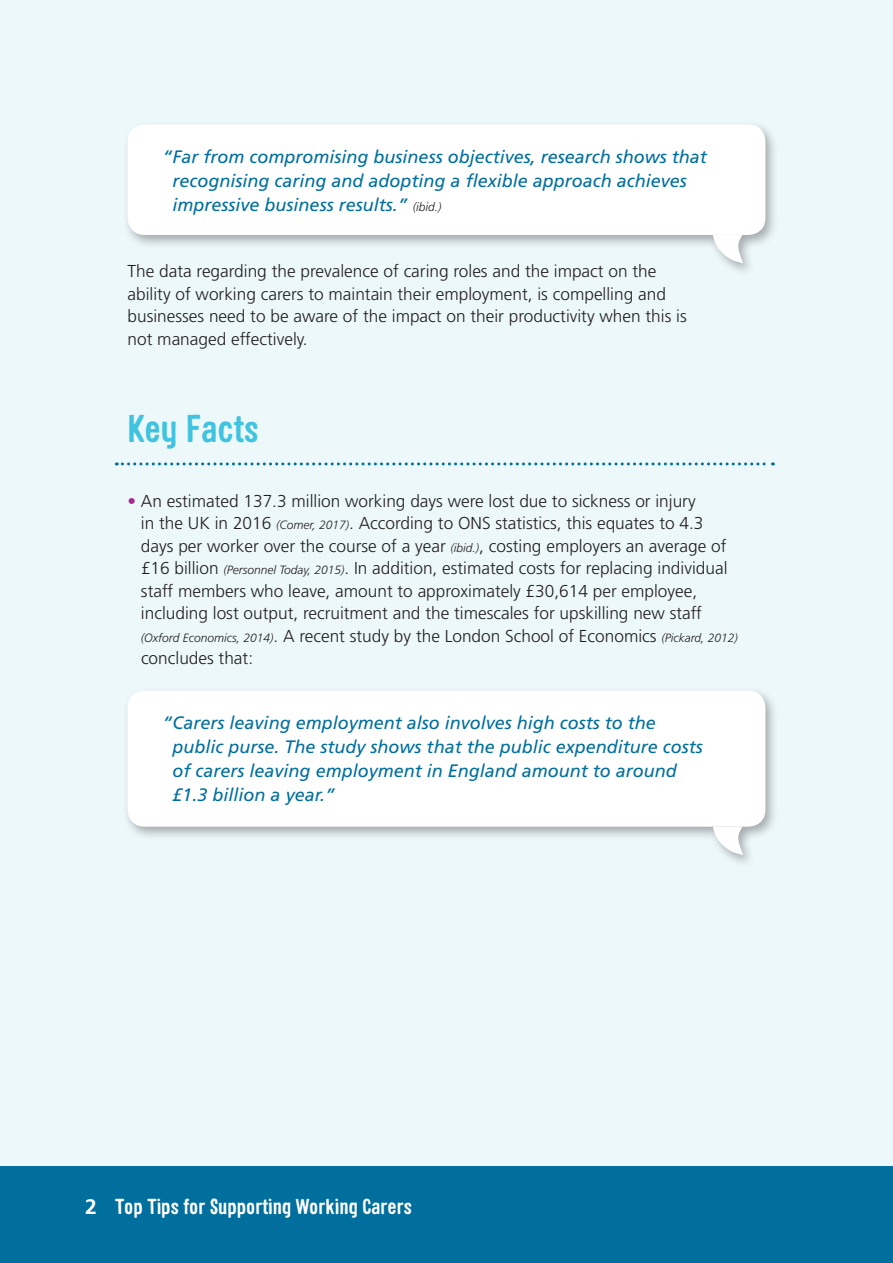
<style>
.page{position:relative;width:893px;height:1263px;background:#fff}
.page>*{position:absolute;margin:0;border:0;box-sizing:border-box;transform-origin:0 0}
.Heading1{font:700 37.5px "Sini";color:#40c3de}
.t1{font:700 21px "Sini";color:#fff}
.Body{font:italic 18px/24px "Frutiger";color:#006f9e}
.Body-2{font:300 17.25px/22.5px "Frutiger";color:#231f20}
.s1{font-weight:300;font-size:12px;color:#231f20}
.s2{color:#a62b91}
.s3{font-style:italic;font-size:12px}
.s4{font-family:"Frutiger"}
</style>
<div class="page">
<div style="left:0;top:1165px;width:893px;height:98px;background:#006f9e"></div>
<div style="left:0;top:0;width:893px;height:1165px;background:#edf8fb"></div>
<div style="left:123px;top:687px;width:656px;height:182px;background:#231f20;opacity:.35"></div>
<div style="left:128px;top:691px;width:637px;height:136px;background:#fff;border-radius:17px"></div>
<svg style="left:713px;top:827px;width:30px;height:28px"></svg>
<div style="left:123px;top:120px;width:656px;height:156px;background:#231f20;opacity:.35"></div>
<div style="left:128px;top:124px;width:637px;height:111px;background:#fff;border-radius:17px"></div>
<svg style="left:713px;top:235px;width:30px;height:28px"></svg>
<svg style="left:116px;top:462px;width:657px;height:3px"></svg>
<p class="Body" style="left:173px;top:144px;width:536px;text-indent:-10px">“Far from compromising business objectives, research shows that recognising caring and adopting a flexible approach achieves impressive business results.” <span class="s1">(ibid.)</span></p>
<p class="Body-2" style="left:128px;top:260px;width:561px">The data regarding the prevalence of caring roles and the impact on the ability of working carers to maintain their employment, is compelling and businesses need to be aware of the impact on their productivity when this is not managed effectively.</p>
<p class="Heading1" style="left:128px;top:405px;width:133px">Key Facts</p>
<p class="Body-2" style="left:141px;top:489px;width:598px;text-indent:-13px"><span class="s2">•</span> An estimated 137.3 million working days were lost due to sickness or injury<br>in the UK in 2016 <span class="s3">(Comer, 2017)</span>. According to ONS statistics, this equates to 4.3 days per worker over the course of a year <span class="s3">(ibid.)</span>, costing employers an average of £16 billion <span class="s3">(Personnel Today, 2015)</span>. In addition, estimated costs for replacing individual staff members who leave, amount to approximately £30,614 per employee, including lost output, recruitment and the timescales for upskilling new staff <span class="s3">(Oxford Economics, 2014)</span>. A recent study by the London School of Economics <span class="s3">(Pickard, 2012) </span>concludes that:</p>
<p class="Body" style="left:173px;top:711px;width:532px;text-indent:-10px">“Carers leaving employment also involves high costs to the public purse. The study shows that the public expenditure costs of carers leaving employment in England amount to around £1.3 billion a year.”</p>
<p class="t1" style="left:85px;top:1193px;width:328px"><span class="s4">2</span> Top Tips for Supporting Working Carers</p>
</div>
